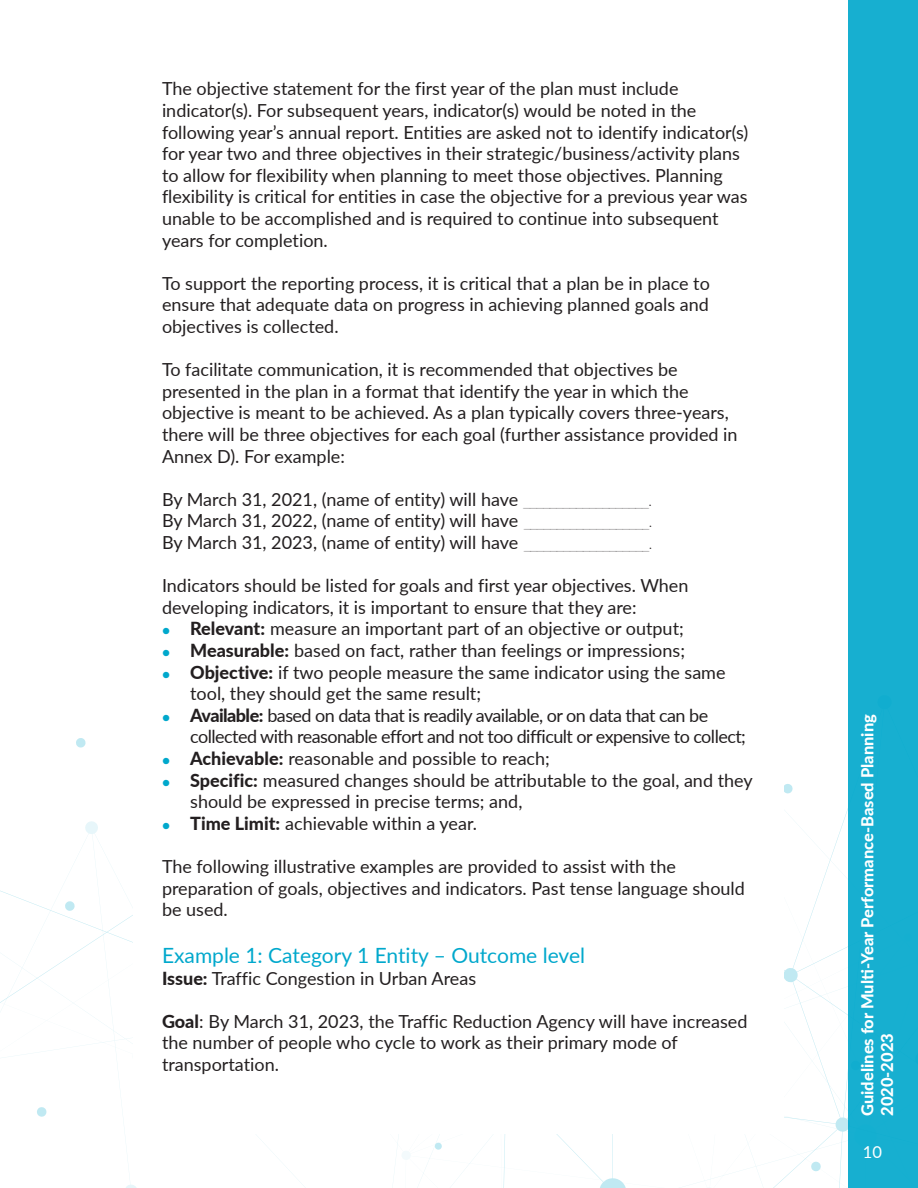
<style>
.page{position:relative;width:918px;height:1188px;background:#fff}
.page>*{position:absolute;margin:0;border:0;box-sizing:border-box;transform-origin:0 0}
.t1{font:21px "Lato";color:#00a8cc}
.t2{font:18px/21.6px "Lato";color:#231f20}
.t3{font:18px/21.6px "Lato";letter-spacing:-.03em;color:#231f20}
.t4{font:800 16.5px/19.8px "Lato";color:#fff}
.t5{font:16.5px "Lato";color:#fff}
.s1{font-weight:100}
.s2{font-weight:100;font-size:13.5px;color:#00a8cc}
.s3{font-weight:800}
</style>
<div class="page">
<svg style="left:0;top:738px;width:848px;height:450px"></svg>
<svg style="left:835px;top:1117px;width:13px;height:31px"></svg>
<svg style="left:599px;top:1177px;width:28px;height:11px"></svg>
<svg style="left:784px;top:968px;width:14px;height:15px"></svg>
<div style="left:848px;top:0;width:70px;height:1188px;background:#17afd0"></div>
<div style="left:134px;top:0;width:650px;height:1134px;background:#fff"></div>
<p class="t2" style="left:162px;top:77px;width:588px">The objective statement for the first year of the plan must include indicator(s). For subsequent years, indicator(s) would be noted in the following year’s annual report. Entities are asked not to identify indicator(s) for year two and three objectives in their strategic/business/activity plans to allow for flexibility when planning to meet those objectives. Planning flexibility is critical for entities in case the objective for a previous year was unable to be accomplished and is required to continue into subsequent years for completion.</p>
<p class="t2" style="left:162px;top:272px;width:549px;text-align:justify">To support the reporting process, it is critical that a plan be in place to ensure that adequate data on progress in achieving planned goals and objectives is collected.</p>
<p class="t2" style="left:162px;top:358px;width:577px">To facilitate communication, it is recommended that objectives be presented in the plan in a format that identify the year in which the objective is meant to be achieved. As a plan typically covers three-years, there will be three objectives for each goal (further assistance provided in Annex D). For example:</p>
<p class="t2" style="left:162px;top:488px;width:492px">By March 31, 2021, (name of entity) will have <span class="s1">___________________.</span></p>
<p class="t2" style="left:162px;top:509px;width:492px">By March 31, 2022, (name of entity) will have <span class="s1">___________________.</span></p>
<p class="t2" style="left:162px;top:531px;width:492px">By March 31, 2023, (name of entity) will have <span class="s1">___________________.</span></p>
<p class="t2" style="left:162px;top:574px;width:528px">Indicators should be listed for goals and first year objectives. When developing indicators, it is important to ensure that they are:</p>
<p class="t2" style="left:162px;top:617px;width:523px"><span class="s2">●</span> <span class="s3">Relevant:</span> measure an important part of an objective or output;</p>
<p class="t2" style="left:162px;top:639px;width:525px"><span class="s2">●</span> <span class="s3">Measurable:</span> based on fact, rather than feelings or impressions;</p>
<p class="t2" style="left:190px;top:661px;width:537px;text-indent:-28px"><span class="s2">●</span> <span class="s3">Objective:</span> if two people measure the same indicator using the same tool, they should get the same result;</p>
<p class="t3" style="left:190px;top:704px;width:557px;text-indent:-28px"><span class="s2">●</span> <span class="s3">Available:</span> based on data that is readily available, or on data that can be collected with reasonable effort and not too difficult or expensive to collect;</p>
<p class="t2" style="left:162px;top:747px;width:389px"><span class="s2">●</span> <span class="s3">Achievable:</span> reasonable and possible to reach;</p>
<p class="t2" style="left:190px;top:769px;width:564px;text-indent:-28px"><span class="s2">●</span> <span class="s3">Specific:</span> measured changes should be attributable to the goal, and they should be expressed in precise terms; and,</p>
<p class="t2" style="left:162px;top:812px;width:317px"><span class="s2">●</span> <span class="s3">Time Limit:</span> achievable within a year.</p>
<p class="t2" style="left:162px;top:855px;width:584px">The following illustrative examples are provided to assist with the preparation of goals, objectives and indicators. Past tense language should be used.</p>
<p class="t1" style="left:162px;top:940px;width:425px">Example 1: Category 1 Entity – Outcome level</p>
<p class="t2" style="left:162px;top:967px;width:316px"><span class="s3">Issue:</span> Traffic Congestion in Urban Areas</p>
<p class="t2" style="left:162px;top:1010px;width:587px"><span class="s3">Goal</span>: By March 31, 2023, the Traffic Reduction Agency will have increased the number of people who cycle to work as their primary mode of transportation.</p>
<p class="t4" style="left:857px;top:1116px;width:403px;rotate:-90deg">Guidelines for Multi-Year Performance-Based Planning<br>2020-2023</p>
<p class="t5" style="left:863px;top:1140px;width:21px">10</p>
</div>
